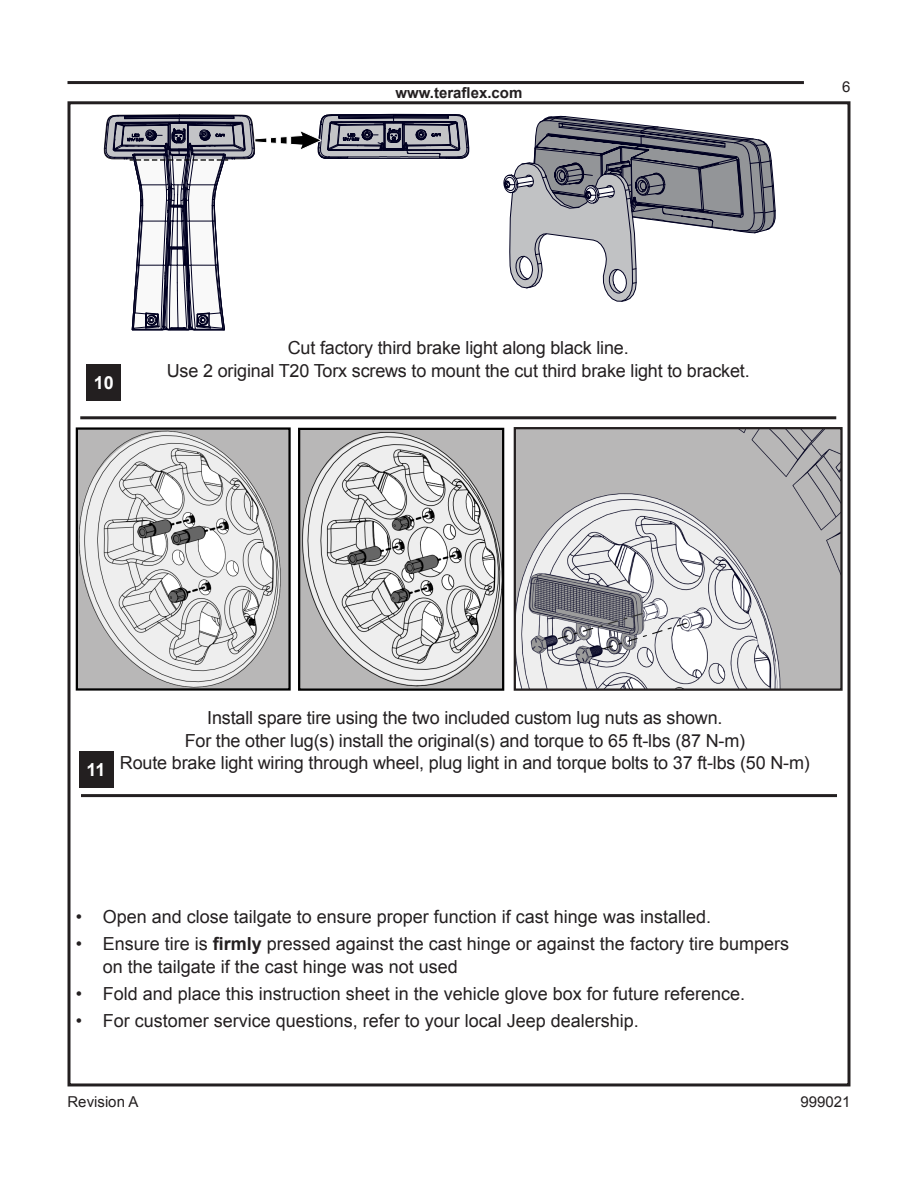
<style>
.page{position:relative;width:918px;height:1188px;background:#fff}
.page>*{position:absolute;margin:0;border:0;box-sizing:border-box;transform-origin:0 0}
.t1{font:18px/22.5px "Arial";color:#231f20}
.t2{font:700 18px "Arial";color:#fff}
.t3{font:700 15px "Arial";color:#231f20}
.t4{font:15px "Arial";color:#231f20}
.s1{font-weight:700}
</style>
<div class="page">
<hr style="left:68px;top:81px;width:736px;height:3px;background:#231f20">
<hr style="left:80px;top:416px;width:756px;height:3px;background:#231f20">
<hr style="left:81px;top:794px;width:756px;height:3px;background:#231f20">
<div style="left:86px;top:364px;width:35px;height:37px;background:#231f20"></div>
<div style="left:79px;top:751px;width:34px;height:36px;background:#231f20"></div>
<svg style="left:104px;top:81px;width:365px;height:250px"></svg>
<svg style="left:491px;top:81px;width:285px;height:603px"></svg>
<img style="left:301px;top:431px;width:200px;height:257px">
<div style="left:298px;top:428px;width:206px;height:263px;border:2px solid #000"></div>
<img style="left:79px;top:430px;width:209px;height:258px">
<div style="left:76px;top:427px;width:215px;height:264px;border:2px solid #000"></div>
<img style="left:517px;top:430px;width:323px;height:258px">
<div style="left:514px;top:427px;width:329px;height:264px;border:2px solid #231f20"></div>
<p class="t3" style="left:396px;top:83px;width:128px">www.teraflex.com</p>
<p class="t4" style="left:842px;top:77px;width:10px">6</p>
<p class="t2" style="left:94px;top:371px;width:22px">10</p>
<p class="t1" style="left:288px;top:337px;width:342px">Cut factory third brake light along black line.</p>
<p class="t1" style="left:167px;top:359px;width:584px">Use 2 original T20 Torx screws to mount the cut third brake light to bracket.</p>
<p class="t2" style="left:87px;top:758px;width:21px">11</p>
<p class="t1" style="left:207px;top:707px;width:517px">Install spare tire using the two included custom lug nuts as shown.</p>
<p class="t1" style="left:185px;top:730px;width:562px">For the other lug(s) install the original(s) and torque to 65 ft-lbs (87 N-m)</p>
<p class="t1" style="left:120px;top:752px;width:691px">Route brake light wiring through wheel, plug light in and torque bolts to 37 ft-lbs (50 N-m)</p>
<p class="t1" style="left:76px;top:906px;width:637px">• Open and close tailgate to ensure proper function if cast hinge was installed.</p>
<p class="t1" style="left:103px;top:933px;width:688px;text-indent:-27px">• Ensure tire is <span class="s1">firmly</span> pressed against the cast hinge or against the factory tire bumpers on the tailgate if the cast hinge was not used</p>
<p class="t1" style="left:76px;top:982px;width:671px">• Fold and place this instruction sheet in the vehicle glove box for future reference.</p>
<p class="t1" style="left:76px;top:1009px;width:565px">• For customer service questions, refer to your local Jeep dealership.</p>
<p class="t4" style="left:68px;top:1092px;width:72px">Revision A</p>
<p class="t4" style="left:800px;top:1092px;width:52px">999021</p>
</div>
